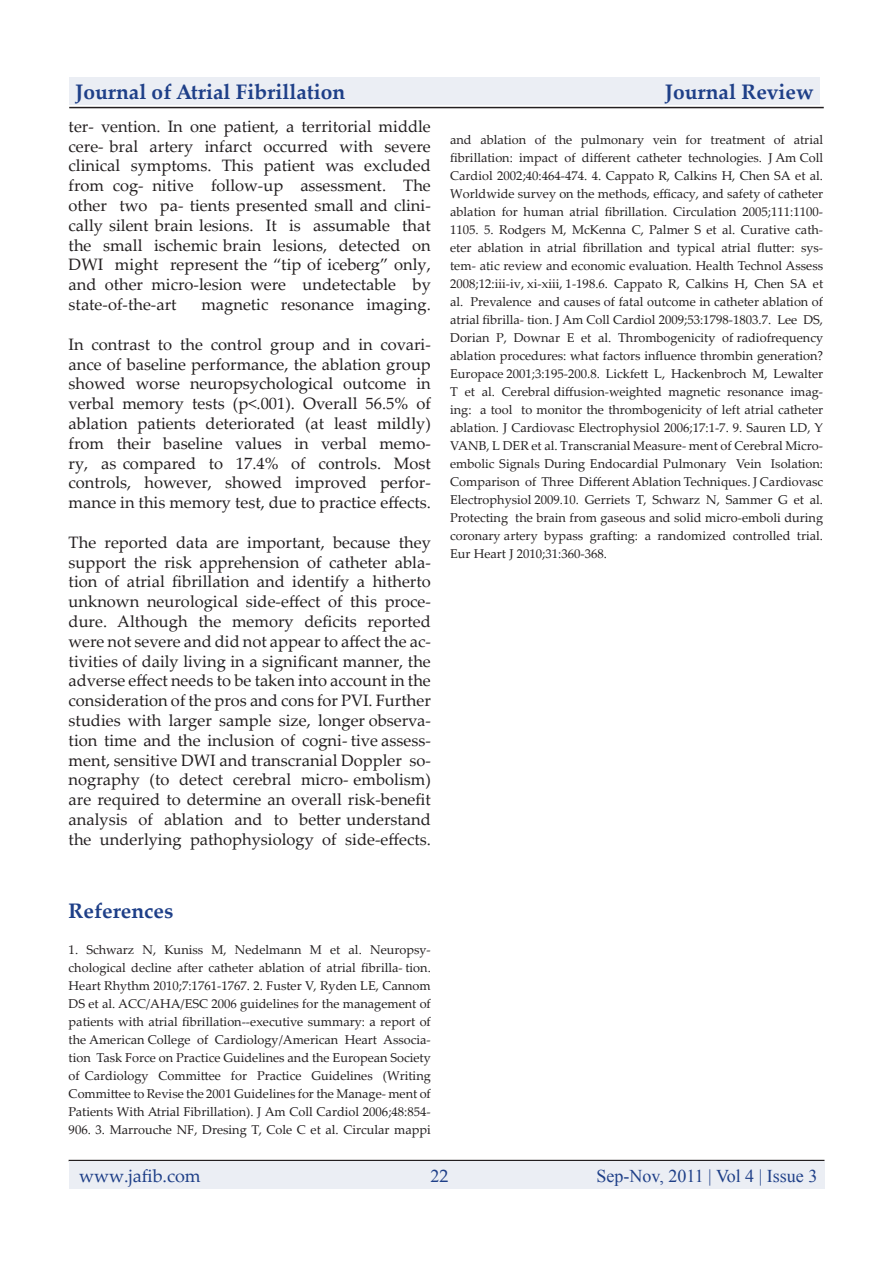
<style>
.page{position:relative;width:893px;height:1263px;background:#fff}
.page>*{position:absolute;margin:0;border:0;box-sizing:border-box;transform-origin:0 0}
.pgheader{font:700 21px "Palatino Linotype";color:#1e3f88}
.body{font:700 21px "Palatino Linotype";color:#1e3f88}
.pgheader-2{font:18px "Times New Roman";color:#1e3f88}
.pgheader-3{font:18px "Palatino Linotype";color:#1e3f88}
.body-2{font:16.5px/19.8px "Palatino Linotype";color:#231f20;text-align:justify}
.body-3{font:12.75px/18px "Palatino Linotype";color:#231f20;text-align:justify}
.s1{font-family:"Palatino Linotype"}
</style>
<div class="page">
<hr style="left:69px;top:107px;width:755px;height:1px;background:#231f20">
<hr style="left:69px;top:1160px;width:755px;height:1px;background:#231f20">
<div style="left:69px;top:1161px;width:755px;height:27px;background:#ebeef4"></div>
<div style="left:69px;top:78px;width:751px;height:27px;background:#ebeef4"></div>
<p class="pgheader" style="left:75px;top:77px;width:272px">Journal of Atrial Fibrillation</p>
<p class="pgheader" style="left:665px;top:77px;width:150px">Journal Review</p>
<p class="body-2" style="left:69px;top:116px;width:364px">ter- vention. In one patient, a territorial middle cere- bral artery infarct occurred with severe clinical symptoms. This patient was excluded from cog- nitive follow-up assessment. The other two pa- tients presented small and clini&shy;cally silent brain lesions. It is assumable that the small ischemic brain lesions, detected on DWI might represent the “tip of iceberg” only, and other micro-lesion were undetectable by state-of-the-art</p>
<p class="body-2" style="left:201px;top:294px;width:231px">magnetic resonance imaging.</p>
<p class="body-2" style="left:69px;top:334px;width:364px">In contrast to the control group and in covari&shy;ance of baseline performance, the ablation group showed worse neuropsychological outcome in verbal memory tests (p&lt;.001). Overall 56.5% of ablation patients deteriorated (at least mildly) from their baseline values in verbal memo&shy;ry, as compared to 17.4% of controls. Most controls, however, showed improved perfor&shy;mance in this memory test, due to practice effects.</p>
<p class="body-2" style="left:69px;top:532px;width:364px">The reported data are important, because they support the risk apprehension of catheter abla&shy;tion of atrial fibrillation and identify a hitherto unknown neurological side-effect of this proce&shy;dure. Although the memory deficits reported were not severe and did not appear to affect the ac&shy;tivities of daily living in a significant manner, the adverse effect needs to be taken into account in the consideration of the pros and cons for PVI. Further studies with larger sample size, longer observa&shy;tion time and the inclusion of cogni- tive assess&shy;ment, sensitive DWI and transcranial Doppler so&shy;nography (to detect cerebral micro- embolism) are required to determine an overall risk-benefit analysis of ablation and to better understand the underlying pathophysiology of side-effects.</p>
<p class="body-3" style="left:450px;top:130px;width:374px">and ablation of the pulmonary vein for treatment of atrial fibrillation: impact of different catheter technologies. J Am Coll Cardiol 2002;40:464-474. 4. Cappato R, Calkins H, Chen SA et al.<br>Worldwide survey on the methods, efficacy, and safety of catheter ablation for human atrial fibrillation. Circulation 2005;111:1100- 1105. 5. Rodgers M, McKenna C, Palmer S et al. Curative cath&shy;eter ablation in atrial fibrillation and typical atrial flutter: sys&shy;tem- atic review and economic evaluation. Health Technol Assess 2008;12:iii-iv, xi-xiii, 1-198.6. Cappato R, Calkins H, Chen SA et al. Prevalence and causes of fatal outcome in catheter ablation of atrial fibrilla- tion. J Am Coll Cardiol 2009;53:1798-1803.7. Lee DS, Dorian P, Downar E et al. Thrombogenicity of radiofrequency ablation procedures: what factors influence thrombin generation?<br>Europace 2001;3:195-200.8. Lickfett L, Hackenbroch M, Lewalter T et al. Cerebral diffusion-weighted magnetic resonance imag&shy;ing: a tool to monitor the thrombogenicity of left atrial catheter ablation. J Cardiovasc Electrophysiol 2006;17:1-7. 9. Sauren LD, Y VANB, L DER et al. Transcranial Measure- ment of Cerebral Micro&shy;embolic Signals During Endocardial Pulmonary Vein Isolation:<br>Comparison of Three Different Ablation Techniques. J Cardiovasc Electrophysiol 2009.10. Gerriets T, Schwarz N, Sammer G et al.<br>Protecting the brain from gaseous and solid micro-emboli during coronary artery bypass grafting: a randomized controlled trial.<br>Eur Heart J 2010;31:360-368.</p>
<p class="body" style="left:69px;top:896px;width:106px">References</p>
<p class="body-3" style="left:69px;top:940px;width:364px">1. Schwarz N, Kuniss M, Nedelmann M et al. Neuropsy&shy;chological decline after catheter ablation of atrial fibrilla- tion.<br>Heart Rhythm 2010;7:1761-1767. 2. Fuster V, Ryden LE, Cannom DS et al. ACC/AHA/ESC 2006 guidelines for the management of patients with atrial fibrillation--executive summary: a report of the American College of Cardiology/American Heart Associa&shy;tion Task Force on Practice Guidelines and the European Society of Cardiology Committee for Practice Guidelines (Writing Committee to Revise the 2001 Guidelines for the Manage- ment of Patients With Atrial Fibrillation). J Am Coll Cardiol 2006;48:854- 906. 3. Marrouche NF, Dresing T, Cole C et al. Circular mappi</p>
<p class="pgheader-3" style="left:79px;top:1162px;width:123px">www.jafib.com</p>
<p class="pgheader-2" style="left:430px;top:1163px;width:20px">2<span class="s1">2</span></p>
<p class="pgheader-2" style="left:597px;top:1163px;width:222px">Sep-Nov, 2011 | Vol 4 | Issue 3</p>
</div>
